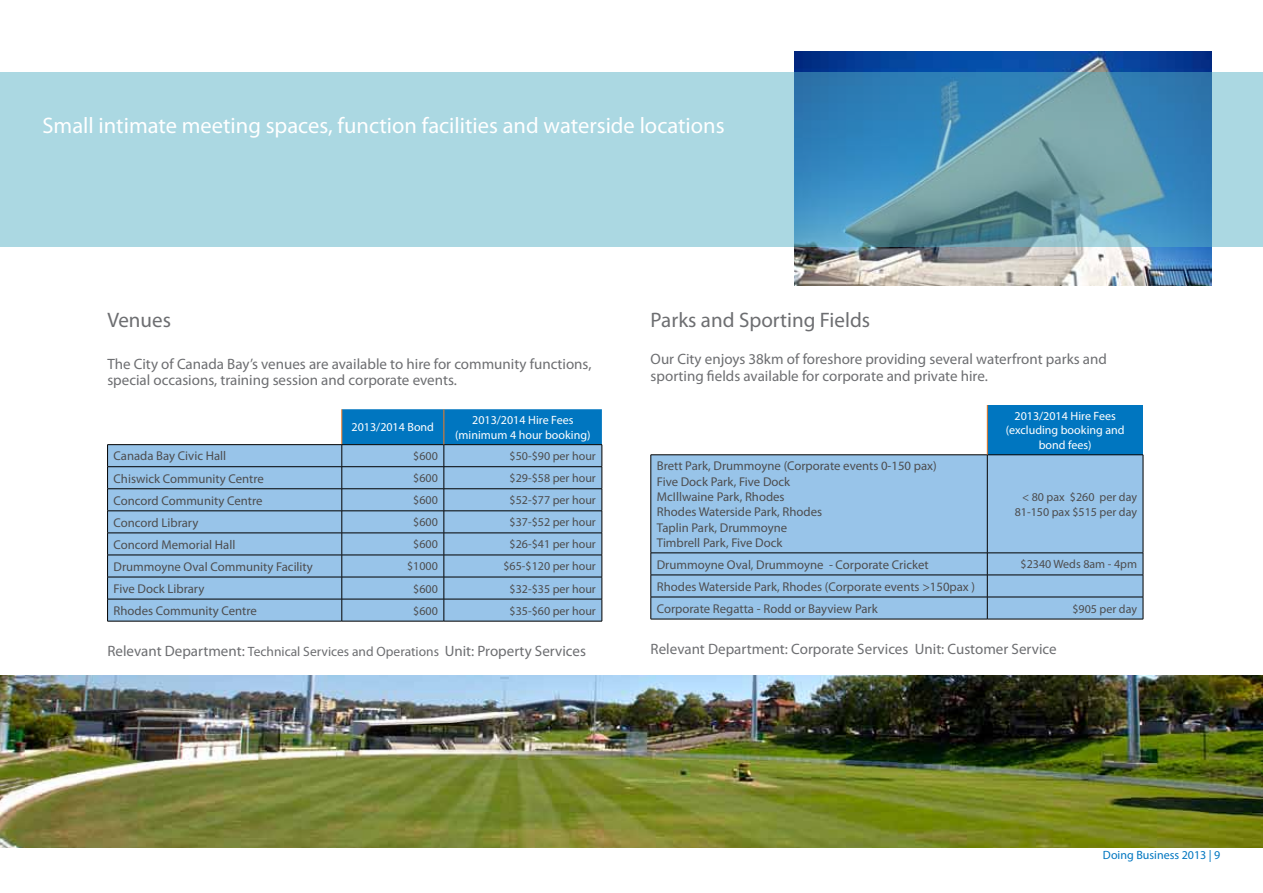
<style>
.page{position:relative;width:1263px;height:893px;background:#fff}
.page>*{position:absolute;margin:0;border:0;box-sizing:border-box;transform-origin:0 0}
.t1{font:22.5px "Myriad Pro";color:#fff}
.t2{font:21px "Myriad Pro";color:#6d6e71}
.t3{font:15px/16.5px "Myriad Pro";color:#6d6e71}
.t4{font:12.75px/15.3px "Myriad Pro";color:#4d4d4f}
.t5{font:12px/14.4px "Myriad Pro";color:#4d4d4f;text-align:right}
.t6{font:12px/14.4px "Myriad Pro";color:#fff;text-align:center}
.t7{font:12px "Myriad Pro";color:#0076c0}
.s1{font-size:13.5px}
</style>
<div class="page">
<svg style="left:107px;top:409px;width:496px;height:212px;background:#8cb9dd"></svg>
<hr style="left:107px;top:621px;width:235px;height:1px;background:#000">
<hr style="left:342px;top:621px;width:102px;height:1px;background:#000">
<hr style="left:444px;top:621px;width:158px;height:1px;background:#000">
<hr style="left:443px;top:409px;width:1px;height:35px;background:#f47b20">
<div style="left:987px;top:405px;width:156px;height:50px;background:#0076c0"></div>
<div style="left:651px;top:456px;width:336px;height:163px;background:#98c4e9"></div>
<hr style="left:651px;top:455px;width:336px;height:1px;background:#000">
<hr style="left:650px;top:455px;width:1px;height:98px;background:#000">
<hr style="left:651px;top:553px;width:336px;height:1px;background:#000">
<hr style="left:651px;top:575px;width:336px;height:1px;background:#000">
<hr style="left:651px;top:597px;width:336px;height:1px;background:#000">
<svg style="left:650px;top:553px;width:1px;height:66px"></svg>
<div style="left:987px;top:455px;width:157px;height:164px;background:#98c4e9"></div>
<hr style="left:651px;top:619px;width:336px;height:1px;background:#000">
<hr style="left:987px;top:619px;width:156px;height:1px;background:#000">
<hr style="left:987px;top:405px;width:1px;height:50px;background:#f47b20">
<img style="left:795px;top:51px;width:416px;height:234px">
<svg style="left:0;top:72px;width:1263px;height:175px;background:#8cc0d1"></svg>
<img style="left:1px;top:675px;width:1261px;height:173px">
<h1 class="t1" style="left:43px;top:111px;width:684px">Small intimate meeting spaces, function facilities and waterside locations</h1>
<h2 class="t2" style="left:107px;top:307px;width:65px">Venues</h2>
<p class="t3" style="left:107px;top:355px;width:486px">The City of Canada Bay’s venues are available to hire for community functions, special occasions, training session and corporate events.</p>
<p class="t6" style="left:352px;top:420px;width:84px">2013/2014 Bond</p>
<p class="t6" style="left:455px;top:413px;width:137px">2013/2014 Hire Fees (minimum 4 hour booking)</p>
<p class="t4" style="left:114px;top:448px;width:114px">Canada Bay Civic Hall</p>
<p class="t5" style="left:413px;top:449px;width:26px">$600</p>
<p class="t5" style="left:510px;top:449px;width:88px">$50-$90 per hour</p>
<p class="t4" style="left:114px;top:470px;width:152px">Chiswick Community Centre</p>
<p class="t5" style="left:413px;top:471px;width:26px">$600</p>
<p class="t5" style="left:510px;top:471px;width:88px">$29-$58 per hour</p>
<p class="t4" style="left:114px;top:492px;width:150px">Concord Community Centre</p>
<p class="t5" style="left:413px;top:493px;width:26px">$600</p>
<p class="t5" style="left:510px;top:493px;width:88px">$52-$77 per hour</p>
<p class="t4" style="left:114px;top:514px;width:86px">Concord Library</p>
<p class="t5" style="left:413px;top:515px;width:26px">$600</p>
<p class="t5" style="left:510px;top:515px;width:88px">$37-$52 per hour</p>
<p class="t4" style="left:114px;top:537px;width:123px">Concord Memorial Hall</p>
<p class="t5" style="left:413px;top:537px;width:26px">$600</p>
<p class="t5" style="left:510px;top:537px;width:88px">$26-$41 per hour</p>
<p class="t4" style="left:114px;top:559px;width:201px">Drummoyne Oval Community Facility</p>
<p class="t5" style="left:407px;top:559px;width:32px">$1000</p>
<p class="t5" style="left:503px;top:559px;width:94px">$65-$120 per hour</p>
<p class="t4" style="left:114px;top:581px;width:92px">Five Dock Library</p>
<p class="t5" style="left:413px;top:581px;width:26px">$600</p>
<p class="t5" style="left:510px;top:581px;width:88px">$32-$35 per hour</p>
<p class="t4" style="left:114px;top:603px;width:145px">Rhodes Community Centre</p>
<p class="t5" style="left:413px;top:603px;width:26px">$600</p>
<p class="t5" style="left:510px;top:603px;width:88px">$35-$60 per hour</p>
<p class="t3" style="left:107px;top:642px;width:480px">Relevant Department: <span class="s1">Technical Services and Operations</span> Unit: Property Services</p>
<h2 class="t2" style="left:651px;top:307px;width:221px">Parks and Sporting Fields</h2>
<p class="t3" style="left:651px;top:351px;width:458px">Our City enjoys 38km of foreshore providing several waterfront parks and sporting fields available for corporate and private hire.</p>
<p class="t6" style="left:1006px;top:409px;width:120px">2013/2014 Hire Fees (excluding booking and bond fees)</p>
<p class="t4" style="left:657px;top:458px;width:281px">Brett Park, Drummoyne (Corporate events 0-150 pax)<br>Five Dock Park, Five Dock<br>McIllwaine Park, Rhodes<br>Rhodes Waterside Park, Rhodes<br>Taplin Park, Drummoyne<br>Timbrell Park, Five Dock</p>
<p class="t5" style="left:1015px;top:490px;width:124px">&lt; 80 pax $260 per day<br>81-150 pax $515 per day</p>
<p class="t4" style="left:657px;top:557px;width:273px">Drummoyne Oval, Drummoyne - Corporate Cricket</p>
<p class="t5" style="left:1020px;top:557px;width:118px">$2340 Weds 8am - 4pm</p>
<p class="t4" style="left:657px;top:575px;width:320px;line-height:22px">Rhodes Waterside Park, Rhodes (Corporate events &gt;150pax )<br>Corporate Regatta - Rodd or Bayview Park</p>
<p class="t5" style="left:1072px;top:601px;width:66px">$905 per day</p>
<p class="t3" style="left:651px;top:640px;width:408px">Relevant Department: Corporate Services Unit: Customer Service</p>
<p class="t7" style="left:1103px;top:848px;width:119px">Doing Business 2013 | 9</p>
</div>
